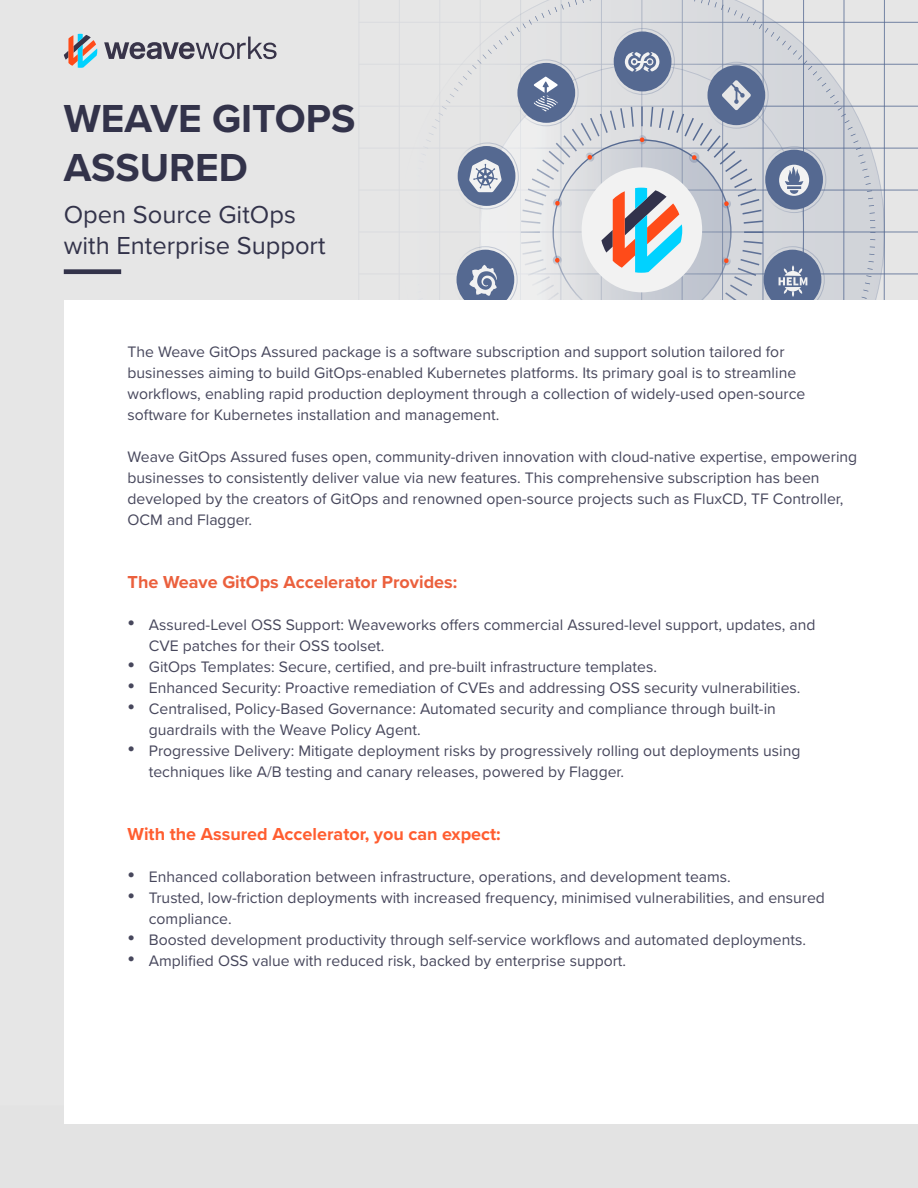
<style>
.page{position:relative;width:918px;height:1188px;background:#e3e3e3}
.page>*{position:absolute;margin:0;border:0;box-sizing:border-box;transform-origin:0 0}
.t1{font:700 40.5px "Proxima Nova";color:#33334a}
.t2{font:25.5px "Proxima Nova";color:#33334a}
.text{font:700 18px "Proxima Nova";color:#ff5d30}
.text-2{font:700 18px "Proxima Nova";color:#eb603d}
.text-3{font:15.75px/21px "Proxima Nova";color:#47475c}
.s1{font-weight:700;font-size:21px}
</style>
<div class="page">
<hr style="left:359px;top:232px;width:559px;height:1px;background:#556991">
<hr style="left:359px;top:274px;width:559px;height:1px;background:#556991">
<hr style="left:359px;top:316px;width:559px;height:1px;background:#556991">
<hr style="left:359px;top:358px;width:559px;height:1px;background:#556991">
<hr style="left:359px;top:399px;width:559px;height:1px;background:#556991">
<hr style="left:359px;top:441px;width:559px;height:1px;background:#556991">
<hr style="left:359px;top:483px;width:559px;height:1px;background:#556991">
<hr style="left:359px;top:525px;width:559px;height:1px;background:#556991">
<hr style="left:359px;top:190px;width:559px;height:1px;background:#556991">
<hr style="left:359px;top:148px;width:559px;height:1px;background:#556991">
<hr style="left:359px;top:106px;width:559px;height:1px;background:#556991">
<hr style="left:359px;top:64px;width:559px;height:1px;background:#556991">
<hr style="left:359px;top:22px;width:559px;height:1px;background:#556991">
<svg style="left:399px;top:0;width:486px;height:301px"></svg>
<svg style="left:408px;top:0;width:467px;height:301px"></svg>
<div style="left:708px;top:65px;width:57px;height:60px;background:#556991;border-radius:50%"></div>
<div style="left:765px;top:150px;width:58px;height:60px;background:#556991;border-radius:50%"></div>
<div style="left:764px;top:250px;width:57px;height:60px;background:#556991;border-radius:50%"></div>
<svg style="left:779px;top:0;width:30px;height:301px"></svg>
<svg style="left:454px;top:0;width:67px;height:301px"></svg>
<div style="left:517px;top:63px;width:58px;height:60px;background:#556991;border-radius:50%"></div>
<svg style="left:534px;top:0;width:217px;height:301px"></svg>
<div style="left:64px;top:301px;width:853px;height:823px;background:#fff"></div>
<div style="left:64px;top:269px;width:57px;height:5px;background:#33334a"></div>
<svg style="left:64px;top:34px;width:33px;height:34px"></svg>
<svg style="left:104px;top:37px;width:173px;height:22px"></svg>
<p class="t1" style="left:64px;top:88px;width:293px">WEAVE GITOPS</p>
<p class="t1" style="left:64px;top:137px;width:186px">ASSURED</p>
<p class="t2" style="left:64px;top:196px;width:234px">Open Source GitOps</p>
<p class="t2" style="left:64px;top:226px;width:263px">with Enterprise Support</p>
<p class="text-3" style="left:128px;top:341px;width:679px">The Weave GitOps Assured package is a software subscription and support solution tailored for businesses aiming to build GitOps-enabled Kubernetes platforms. Its primary goal is to streamline workflows, enabling rapid production deployment through a collection of widely-used open-source software for Kubernetes installation and management.</p>
<p class="text-3" style="left:128px;top:446px;width:731px">Weave GitOps Assured fuses open, community-driven innovation with cloud-native expertise, empowering businesses to consistently deliver value via new features. This comprehensive subscription has been developed by the creators of GitOps and renowned open-source projects such as FluxCD, TF Controller, OCM and Flagger.</p>
<p class="text-2" style="left:128px;top:569px;width:331px">The Weave GitOps Accelerator Provides:</p>
<p class="text-3" style="left:149px;top:614px;width:668px;text-indent:-21px"><span class="s1">•</span> Assured-Level OSS Support: Weaveworks offers commercial Assured-level support, updates, and<br>CVE patches for their OSS toolset.</p>
<p class="text-3" style="left:128px;top:656px;width:531px"><span class="s1">•</span> GitOps Templates: Secure, certified, and pre-built infrastructure templates.</p>
<p class="text-3" style="left:128px;top:677px;width:675px"><span class="s1">•</span> Enhanced Security: Proactive remediation of CVEs and addressing OSS security vulnerabilities.</p>
<p class="text-3" style="left:149px;top:698px;width:629px;text-indent:-21px"><span class="s1">•</span> Centralised, Policy-Based Governance: Automated security and compliance through built-in guardrails with the Weave Policy Agent.</p>
<p class="text-3" style="left:149px;top:740px;width:653px;text-indent:-21px"><span class="s1">•</span> Progressive Delivery: Mitigate deployment risks by progressively rolling out deployments using techniques like A/B testing and canary releases, powered by Flagger.</p>
<p class="text" style="left:128px;top:821px;width:375px">With the Assured Accelerator, you can expect:</p>
<p class="text-3" style="left:128px;top:866px;width:605px"><span class="s1">•</span> Enhanced collaboration between infrastructure, operations, and development teams.</p>
<p class="text-3" style="left:149px;top:887px;width:678px;text-indent:-21px"><span class="s1">•</span> Trusted, low-friction deployments with increased frequency, minimised vulnerabilities, and ensured compliance.</p>
<p class="text-3" style="left:128px;top:929px;width:680px"><span class="s1">•</span> Boosted development productivity through self-service workflows and automated deployments.</p>
<p class="text-3" style="left:128px;top:950px;width:500px"><span class="s1">•</span> Amplified OSS value with reduced risk, backed by enterprise support.</p>
</div>
